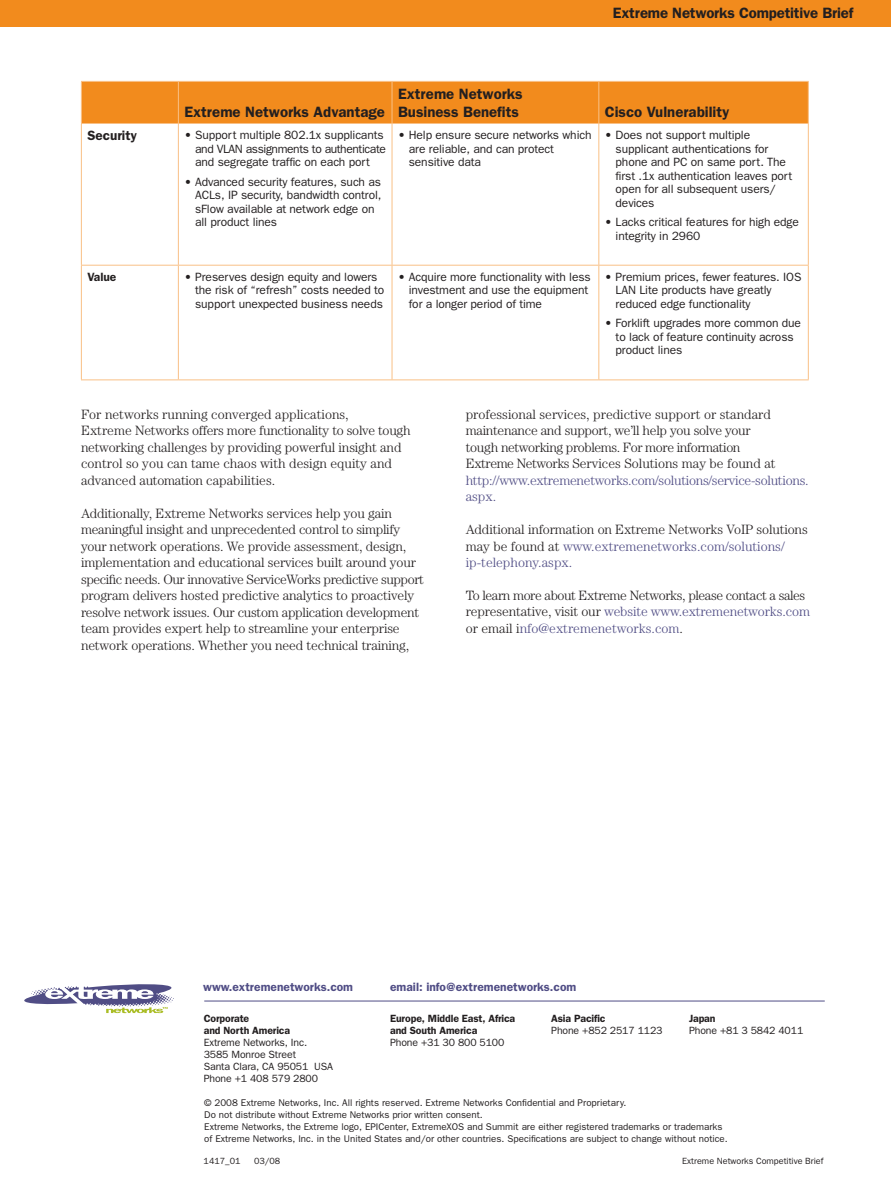
<style>
.page{position:relative;width:891px;height:1188px;background:#fff}
.page>*{position:absolute;margin:0;border:0;box-sizing:border-box;transform-origin:0 0}
.t1{font:600 15px/18px "Franklin Gothic";color:#231f20}
.t2{font:300 13.5px/16.5px "Century";letter-spacing:-.01em;color:#231f20}
.t3{font:300 13.5px/16.5px "Century";letter-spacing:-.02em;color:#504d85}
.t4{font:600 13.5px "Franklin Gothic";color:#231f20}
.t5{font:12px/13.5px "Franklin Gothic";letter-spacing:-.01em;color:#231f20}
.t6{font:600 12px "Franklin Gothic";color:#504d85}
.t7{font:600 12px "Franklin Gothic";color:#231f20}
.t8{font:10.5px/12px "Franklin Gothic";letter-spacing:-.01em;color:#231f20}
.t9{font:600 10.5px/12px "Franklin Gothic";letter-spacing:-.01em;color:#231f20}
.t10{font:9.75px/12px "Franklin Gothic";color:#231f20}
.t11{font:9px "Franklin Gothic";color:#231f20}
.s1{color:#504d85}
</style>
<div class="page">
<div style="left:0;top:0;width:891px;height:27px;background:#f28b1d"></div>
<hr style="left:204px;top:1001px;width:621px;height:1px;background:#504d85">
<svg style="left:24px;top:984px;width:150px;height:29px"></svg>
<div style="left:82px;top:82px;width:726px;height:41px;background:#f28b1d"></div>
<hr style="left:81px;top:81px;width:97px;height:1px;background:#f9c086">
<hr style="left:81px;top:82px;width:1px;height:41px;background:#f9c086">
<hr style="left:178px;top:81px;width:214px;height:1px;background:#f9c086">
<hr style="left:178px;top:82px;width:1px;height:41px;background:#f9c086">
<hr style="left:392px;top:81px;width:207px;height:1px;background:#f9c086">
<hr style="left:392px;top:82px;width:1px;height:41px;background:#f9c086">
<hr style="left:599px;top:81px;width:210px;height:1px;background:#f9c086">
<hr style="left:598px;top:82px;width:1px;height:41px;background:#f9c086">
<hr style="left:808px;top:82px;width:1px;height:41px;background:#f9c086">
<hr style="left:81px;top:123px;width:97px;height:1px;background:#f9c086">
<hr style="left:81px;top:124px;width:1px;height:141px;background:#f9c086">
<hr style="left:178px;top:123px;width:214px;height:1px;background:#f9c086">
<hr style="left:178px;top:124px;width:1px;height:141px;background:#f9c086">
<hr style="left:392px;top:123px;width:207px;height:1px;background:#f9c086">
<hr style="left:392px;top:124px;width:1px;height:141px;background:#f9c086">
<hr style="left:599px;top:123px;width:210px;height:1px;background:#f9c086">
<hr style="left:598px;top:124px;width:1px;height:141px;background:#f9c086">
<hr style="left:808px;top:124px;width:1px;height:141px;background:#f9c086">
<hr style="left:81px;top:265px;width:97px;height:1px;background:#f9c086">
<hr style="left:81px;top:266px;width:1px;height:114px;background:#f9c086">
<hr style="left:178px;top:265px;width:214px;height:1px;background:#f9c086">
<hr style="left:178px;top:266px;width:1px;height:114px;background:#f9c086">
<hr style="left:392px;top:265px;width:207px;height:1px;background:#f9c086">
<hr style="left:392px;top:266px;width:1px;height:114px;background:#f9c086">
<hr style="left:599px;top:265px;width:210px;height:1px;background:#f9c086">
<hr style="left:598px;top:266px;width:1px;height:114px;background:#f9c086">
<hr style="left:808px;top:266px;width:1px;height:114px;background:#f9c086">
<hr style="left:81px;top:380px;width:97px;height:1px;background:#f9c086">
<hr style="left:178px;top:380px;width:214px;height:1px;background:#f9c086">
<hr style="left:392px;top:380px;width:207px;height:1px;background:#f9c086">
<hr style="left:599px;top:380px;width:210px;height:1px;background:#f9c086">
<p class="t1" style="left:613px;top:4px;width:242px">Extreme Networks Competitive Brief</p>
<p class="t1" style="left:184px;top:103px;width:202px">Extreme Networks Advantage</p>
<p class="t4" style="left:87px;top:128px;width:51px">Security</p>
<p class="t5" style="left:195px;top:128px;width:192px;text-indent:-11px">• Support multiple 802.1x supplicants and VLAN assignments to authenticate and segregate traffic on each port</p>
<p class="t5" style="left:195px;top:175px;width:188px;text-indent:-11px">• Advanced security features, such as<br>ACLs, IP security, bandwidth control, sFlow available at network edge on all product lines</p>
<p class="t1" style="left:398px;top:85px;width:126px">Extreme Networks<br>Business Benefits</p>
<p class="t1" style="left:605px;top:103px;width:126px">Cisco Vulnerability</p>
<p class="t5" style="left:409px;top:128px;width:184px;text-indent:-11px">• Help ensure secure networks which are reliable, and can protect sensitive data</p>
<p class="t5" style="left:616px;top:128px;width:178px;text-indent:-11px">• Does not support multiple supplicant authentications for phone and PC on same port. The first .1x authentication leaves port open for all subsequent users/ devices</p>
<p class="t5" style="left:616px;top:215px;width:185px;text-indent:-11px">• Lacks critical features for high edge integrity in 2960</p>
<p class="t7" style="left:87px;top:270px;width:31px">Value</p>
<p class="t5" style="left:195px;top:270px;width:191px;text-indent:-11px">• Preserves design equity and lowers the risk of “refresh” costs needed to support unexpected business needs</p>
<p class="t5" style="left:409px;top:270px;width:183px;text-indent:-11px">• Acquire more functionality with less investment and use the equipment for a longer period of time</p>
<p class="t5" style="left:616px;top:270px;width:187px;text-indent:-11px">• Premium prices, fewer features. IOS<br>LAN Lite products have greatly reduced edge functionality</p>
<p class="t5" style="left:616px;top:316px;width:187px;text-indent:-11px">• Forklift upgrades more common due to lack of feature continuity across product lines</p>
<p class="t2" style="left:81px;top:406px;width:331px">For networks running converged applications,<br>Extreme Networks offers more functionality to solve tough networking challenges by providing powerful insight and control so you can tame chaos with design equity and advanced automation capabilities.</p>
<p class="t2" style="left:81px;top:505px;width:344px">Additionally, Extreme Networks services help you gain meaningful insight and unprecedented control to simplify your network operations. We provide assessment, design, implementation and educational services built around your specific needs. Our innovative ServiceWorks predictive support program delivers hosted predictive analytics to proactively resolve network issues. Our custom application development team provides expert help to streamline your enterprise network operations. Whether you need technical training,</p>
<p class="t2" style="left:466px;top:405px;width:311px">professional services, predictive support or standard maintenance and support, we’ll help you solve your tough networking problems. For more information Extreme Networks Services Solutions may be found at</p>
<p class="t3" style="left:466px;top:471px;width:344px">http://www.extremenetworks.com/solutions/service-solutions. aspx.</p>
<p class="t2" style="left:466px;top:521px;width:344px">Additional information on Extreme Networks VoIP solutions may be found at <span class="s1">www.extremenetworks.com/solutions/ ip-telephony.aspx.</span></p>
<p class="t2" style="left:466px;top:587px;width:346px">To learn more about Extreme Networks, please contact a sales representative, visit our <span class="s1">website www.extremenetworks.com </span>or email i<span class="s1">nfo@extremenetworks.com</span>.</p>
<p class="t6" style="left:203px;top:979px;width:151px">www.extremenetworks.com</p>
<p class="t6" style="left:390px;top:979px;width:188px">email: info@extremenetworks.com</p>
<p class="t9" style="left:204px;top:1012px;width:88px">Corporate<br>and North America</p>
<p class="t8" style="left:204px;top:1036px;width:131px">Extreme Networks, Inc.<br>3585 Monroe Street<br>Santa Clara, CA 95051 USA<br>Phone +1 408 579 2800</p>
<p class="t9" style="left:390px;top:1012px;width:127px">Europe, Middle East, Africa and South America</p>
<p class="t8" style="left:390px;top:1036px;width:116px">Phone +31 30 800 5100</p>
<p class="t9" style="left:551px;top:1012px;width:56px">Asia Pacific</p>
<p class="t8" style="left:551px;top:1024px;width:113px">Phone +852 2517 1123</p>
<p class="t9" style="left:689px;top:1012px;width:28px">Japan</p>
<p class="t8" style="left:689px;top:1024px;width:116px">Phone +81 3 5842 4011</p>
<p class="t10" style="left:204px;top:1096px;width:525px">© 2008 Extreme Networks, Inc. All rights reserved. Extreme Networks Confidential and Proprietary.<br>Do not distribute without Extreme Networks prior written consent.<br>Extreme Networks, the Extreme logo, EPICenter, ExtremeXOS and Summit are either registered trademarks or trademarks of Extreme Networks, Inc. in the United States and/or other countries. Specifications are subject to change without notice.</p>
<p class="t11" style="left:204px;top:1156px;width:38px">1417_01</p>
<p class="t11" style="left:254px;top:1156px;width:28px">03/08</p>
<p class="t11" style="left:682px;top:1156px;width:143px">Extreme Networks Competitive Brief</p>
</div>
